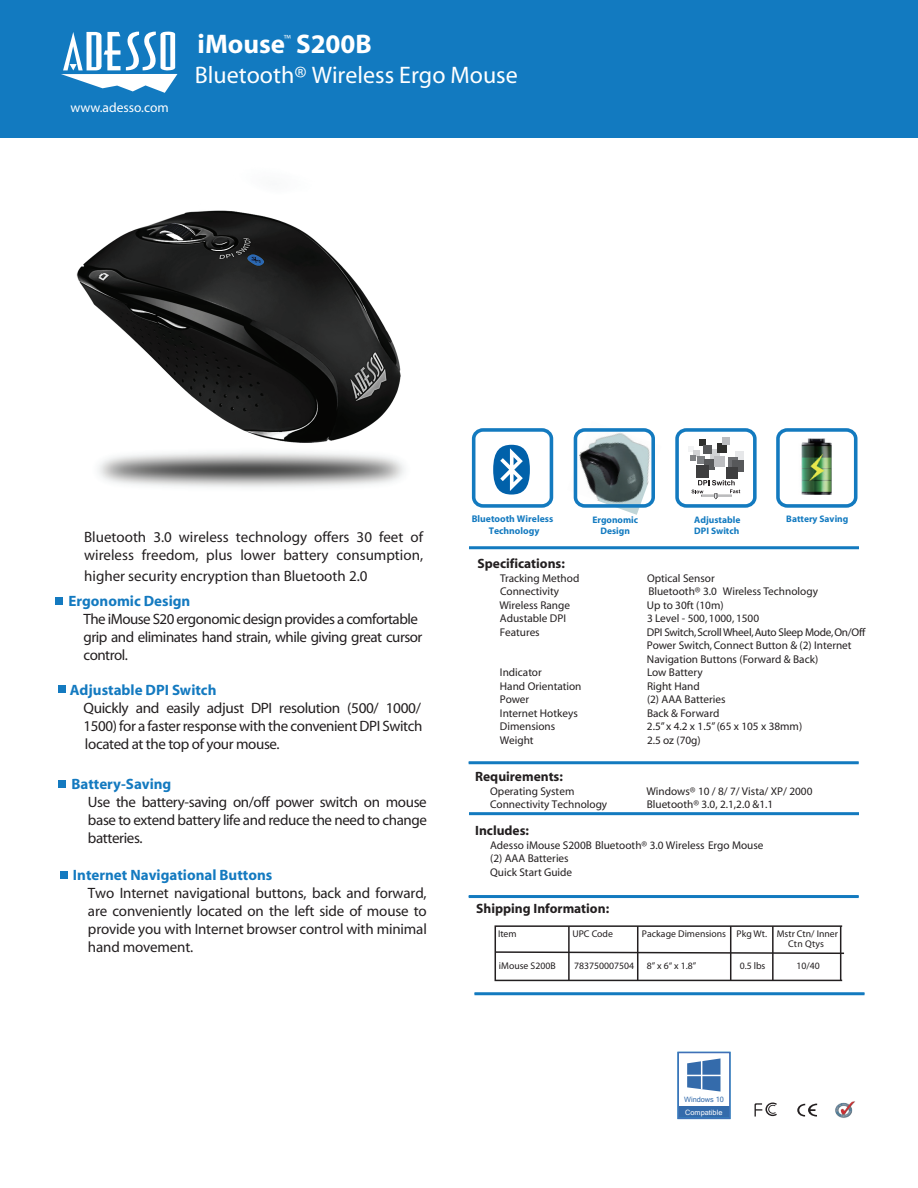
<style>
.page{position:relative;width:918px;height:1188px;background:#fff}
.page>*{position:absolute;margin:0;border:0;box-sizing:border-box;transform-origin:0 0}
.t1{font:700 27px "Myriad";color:#fff}
.t2{font:24px "Myriad";color:#fff}
.t3{font:15px/18px "Myriad";letter-spacing:-.025em;color:#231f20;text-align:justify}
.t4{font:15px/18px "Myriad";color:#231f20}
.t5{font:700 15px "Myriad";color:#147ac0}
.t6{font:700 13.5px "Myriad";color:#231f20}
.t7{font:13.5px "Myriad";color:#fff}
.t8{font:11.25px/13.5px "Myriad";color:#231f20}
.t9{font:9.75px/10.2px "Myriad";color:#231f20}
.t10{font:700 9.75px/11.7px "Myriad";color:#147ac0;text-align:center}
.t11{font:700 9.45px/11.4px "Myriad";color:#127ac0}
.t12{font:9px "Myriad";color:#fff}
.t13{font:7.35px "Microsoft Sans Serif";color:#fff}
.t14{font:7.35px "Microsoft Sans Serif";color:#346bab}
</style>
<div class="page">
<img style="left:573px;top:433px;width:77px;height:82px">
<div style="left:0;top:0;width:918px;height:137px;background:#127ac0"></div>
<svg style="left:61px;top:31px;width:116px;height:62px"></svg>
<div style="left:495px;top:925px;width:348px;height:56px;border:2px solid #231f20"></div>
<svg style="left:494px;top:951px;width:351px;height:4px"></svg>
<hr style="left:568px;top:926px;width:2px;height:54px;background:#231f20">
<hr style="left:637px;top:926px;width:1px;height:54px;background:#231f20">
<hr style="left:730px;top:926px;width:1px;height:54px;background:#231f20">
<hr style="left:772px;top:926px;width:2px;height:54px;background:#231f20">
<hr style="left:840px;top:926px;width:1px;height:54px;background:#231f20">
<div style="left:574px;top:428px;width:81px;height:80px;border:4px solid #137abf;border-radius:9px"></div>
<div style="left:472px;top:428px;width:81px;height:80px;border:4px solid #137abf;border-radius:9px"></div>
<div style="left:675px;top:428px;width:82px;height:80px;border:4px solid #137abf;border-radius:9px"></div>
<div style="left:776px;top:428px;width:82px;height:80px;border:4px solid #137abf;border-radius:9px"></div>
<div style="left:711px;top:449px;width:9px;height:10px;background:#d1d2d4"></div>
<div style="left:717px;top:443px;width:10px;height:9px;background:#2f2f2d"></div>
<div style="left:703px;top:445px;width:9px;height:9px;background:#57585a"></div>
<div style="left:735px;top:451px;width:8px;height:9px;background:#e6e7e9"></div>
<div style="left:723px;top:438px;width:7px;height:7px;background:#bcbdc0"></div>
<svg style="left:688px;top:440px;width:17px;height:21px"></svg>
<div style="left:697px;top:456px;width:8px;height:8px;background:#808285"></div>
<div style="left:728px;top:457px;width:10px;height:9px;background:#6c6d70"></div>
<div style="left:704px;top:459px;width:11px;height:11px;background:#57585a"></div>
<div style="left:714px;top:456px;width:11px;height:11px;background:#bcbdc0"></div>
<div style="left:732px;top:460px;width:12px;height:11px;background:#57585a"></div>
<div style="left:726px;top:467px;width:11px;height:11px;background:#3e3e3f"></div>
<div style="left:697px;top:466px;width:12px;height:12px;background:#3e3e3f"></div>
<svg style="left:692px;top:480px;width:48px;height:19px"></svg>
<img style="left:801px;top:438px;width:31px;height:57px">
<div style="left:58px;top:686px;width:7px;height:7px;background:#147ac0"></div>
<div style="left:59px;top:780px;width:7px;height:7px;background:#147ac0"></div>
<div style="left:56px;top:597px;width:7px;height:7px;background:#147ac0"></div>
<div style="left:60px;top:871px;width:8px;height:8px;background:#147ac0"></div>
<img style="left:835px;top:1101px;width:20px;height:17px">
<svg style="left:797px;top:1104px;width:20px;height:13px"></svg>
<svg style="left:755px;top:1103px;width:22px;height:14px"></svg>
<hr style="left:474px;top:992px;width:390px;height:3px;background:#137abf">
<hr style="left:469px;top:895px;width:390px;height:3px;background:#137abf">
<hr style="left:469px;top:761px;width:390px;height:3px;background:#137abf">
<hr style="left:469px;top:812px;width:390px;height:3px;background:#137abf">
<hr style="left:469px;top:546px;width:390px;height:3px;background:#137abf">
<svg style="left:493px;top:445px;width:37px;height:50px"></svg>
<div style="left:677px;top:1052px;width:54px;height:67px;background:#346bab"></div>
<div style="left:679px;top:1053px;width:50px;height:53px;background:#fff"></div>
<svg style="left:687px;top:1058px;width:34px;height:34px"></svg>
<div style="left:677px;top:1052px;width:54px;height:67px;border:2px solid #4170b7"></div>
<img style="left:76px;top:210px;width:329px;height:278px">
<p class="t7" style="left:71px;top:101px;width:100px">www.adesso.com</p>
<h1 class="t1" style="left:198px;top:30px;width:176px">iMouse S200B</h1>
<p class="t12" style="left:284px;top:34px;width:9px">™</p>
<h2 class="t2" style="left:195px;top:63px;width:324px">Bluetooth® Wireless Ergo Mouse</h2>
<h3 class="t4" style="left:84px;top:528px;width:340px">Bluetooth 3.0 wireless technology offers 30 feet of wireless freedom, plus lower battery consumption,</h3>
<h3 class="t4" style="left:84px;top:568px;width:285px">higher security encryption than Bluetooth 2.0</h3>
<h3 class="t5" style="left:68px;top:593px;width:123px">Ergonomic Design</h3>
<h3 class="t3" style="left:83px;top:611px;width:340px;text-align:left">The iMouse S20 ergonomic design provides a comfortable grip and eliminates hand strain, while giving great cursor control.</h3>
<h3 class="t5" style="left:70px;top:682px;width:148px">Adjustable DPI Switch</h3>
<h3 class="t3" style="left:83px;top:700px;width:340px">Quickly and easily adjust DPI resolution (500/ 1000/ 1500) for a faster response with the convenient DPI Switch located at the top of your mouse.</h3>
<h3 class="t5" style="left:71px;top:776px;width:101px">Battery-Saving</h3>
<h3 class="t3" style="left:88px;top:794px;width:341px">Use the battery-saving on/off power switch on mouse base to extend battery life and reduce the need to change batteries.</h3>
<h3 class="t5" style="left:73px;top:867px;width:201px">Internet Navigational Buttons</h3>
<h3 class="t3" style="left:88px;top:885px;width:340px">Two Internet navigational buttons, back and forward, are conveniently located on the left side of mouse to provide you with Internet browser control with minimal hand movement.</h3>
<p class="t10" style="left:472px;top:513px;width:83px">Bluetooth Wireless<br>Technology</p>
<p class="t11" style="left:592px;top:514px;width:47px">Ergonomic</p>
<p class="t11" style="left:786px;top:514px;width:64px">Battery Saving</p>
<p class="t11" style="left:601px;top:526px;width:31px">Design</p>
<p class="t11" style="left:694px;top:514px;width:48px">Adjustable<br>DPI Switch</p>
<p class="t6" style="left:478px;top:557px;width:89px">Specifications:</p>
<p class="t8" style="left:500px;top:572px;width:81px">Tracking Method</p>
<p class="t8" style="left:647px;top:572px;width:69px">Optical Sensor</p>
<p class="t8" style="left:500px;top:585px;width:61px">Connectivity</p>
<p class="t8" style="left:648px;top:585px;width:171px">Bluetooth® 3.0 Wireless Technology</p>
<p class="t8" style="left:499px;top:599px;width:72px">Wireless Range</p>
<p class="t8" style="left:647px;top:599px;width:78px">Up to 30ft (10m)</p>
<p class="t8" style="left:500px;top:612px;width:68px">Adustable DPI</p>
<p class="t8" style="left:647px;top:612px;width:114px">3 Level - 500, 1000, 1500</p>
<p class="t8" style="left:500px;top:626px;width:41px">Features</p>
<p class="t8" style="left:647px;top:626px;width:220px">DPI Switch,ScrollWheel,Auto Sleep Mode,On/Off<br>Power Switch,Connect Button &amp; (2) Internet<br>Navigation Buttons (Forward &amp; Back)</p>
<p class="t8" style="left:500px;top:666px;width:43px">Indicator</p>
<p class="t8" style="left:647px;top:666px;width:57px">Low Battery</p>
<p class="t8" style="left:500px;top:680px;width:83px">Hand Orientation</p>
<p class="t8" style="left:647px;top:680px;width:54px">Right Hand</p>
<p class="t8" style="left:500px;top:693px;width:31px">Power</p>
<p class="t8" style="left:647px;top:693px;width:80px">(2) AAA Batteries</p>
<p class="t8" style="left:500px;top:707px;width:79px">Internet Hotkeys</p>
<p class="t8" style="left:647px;top:707px;width:74px">Back &amp; Forward</p>
<p class="t8" style="left:500px;top:720px;width:57px">Dimensions</p>
<p class="t8" style="left:647px;top:720px;width:157px">2.5” x 4.2 x 1.5” (65 x 105 x 38mm)</p>
<p class="t8" style="left:500px;top:734px;width:35px">Weight</p>
<p class="t8" style="left:647px;top:734px;width:55px">2.5 oz (70g)</p>
<p class="t6" style="left:475px;top:770px;width:89px">Requirements:</p>
<p class="t8" style="left:490px;top:785px;width:86px">Operating System</p>
<p class="t8" style="left:646px;top:785px;width:168px">Windows® 10 / 8/ 7/ Vista/ XP/ 2000</p>
<p class="t8" style="left:490px;top:798px;width:119px">Connectivity Technology</p>
<p class="t6" style="left:475px;top:824px;width:55px">Includes:</p>
<p class="t8" style="left:490px;top:852px;width:84px">(2) AAA Batteries<br>Quick Start Guide</p>
<p class="t6" style="left:476px;top:902px;width:134px">Shipping Information:</p>
<p class="t8" style="left:647px;top:798px;width:128px">Bluetooth® 3.0, 2.1,2.0 &amp;1.1</p>
<p class="t8" style="left:490px;top:839px;width:275px">Adesso iMouse S200B Bluetooth® 3.0 Wireless Ergo Mouse</p>
<p class="t9" style="left:498px;top:929px;width:20px">Item</p>
<p class="t9" style="left:572px;top:929px;width:42px">UPC Code</p>
<p class="t9" style="left:788px;top:929px;width:51px;text-indent:-146px">Package Dimensions Pkg Wt. Mstr Ctn/ Inner<br>Ctn Qtys</p>
<p class="t9" style="left:499px;top:961px;width:58px">iMouse S200B</p>
<p class="t9" style="left:574px;top:961px;width:62px">783750007504</p>
<p class="t9" style="left:647px;top:961px;width:51px">8” x 6“ x 1.8”</p>
<p class="t9" style="left:740px;top:961px;width:27px">0.5 lbs</p>
<p class="t9" style="left:796px;top:961px;width:25px">10/40</p>
<p class="t14" style="left:684px;top:1094px;width:41px">Windows 10</p>
<p class="t13" style="left:685px;top:1108px;width:39px">Compatible</p>
</div>
